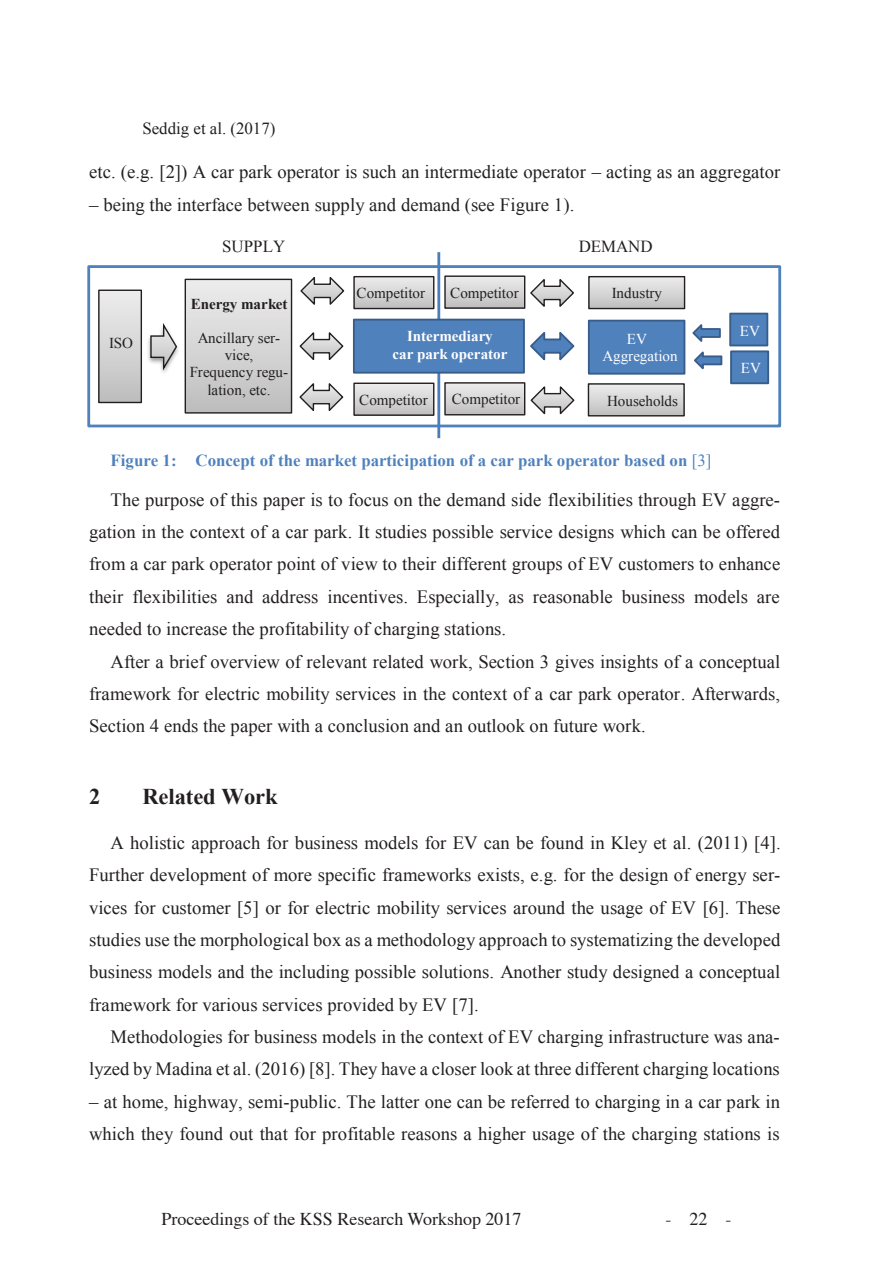
<style>
.page{position:relative;width:893px;height:1263px;background:#fff}
.page>*{position:absolute;margin:0;border:0;box-sizing:border-box;transform-origin:0 0}
.t1{font:700 22.5px "Times New Roman";color:#231f20}
.t2{font:18.6px/32.2px "Times New Roman";color:#231f20}
.t3{font:18px "Times";color:#231f20}
.t4{font:700 16.8px "Times New Roman";color:#4f81bd}
.t5{font:16.8px "Times New Roman";color:#231f20}
.t6{font:15.15px/17.2px "Times New Roman";color:#231f20;text-align:center}
.t7{font:700 15.15px/17.4px "Times New Roman";letter-spacing:.005em;color:#fff;text-align:center}
.t8{font:15.15px/17.2px "Times New Roman";color:#fff;text-align:center}
.t9{font:700 15.15px "Times New Roman";color:#231f20}
.s1{font-weight:400}
</style>
<div class="page">
<div style="left:87px;top:265px;width:694px;height:162px;border:3px solid #4f81bd"></div>
<hr style="left:437px;top:252px;width:3px;height:186px;background:#4a7ebb">
<div style="left:354px;top:320px;width:170px;height:53px;background:#4f81bd"></div>
<div style="left:353px;top:319px;width:172px;height:55px;border:2px solid #385d8a"></div>
<svg style="left:355px;top:278px;width:77px;height:29px;background:#d6d6d6"></svg>
<div style="left:353px;top:276px;width:81px;height:33px;border:1px solid #231f20"></div>
<div style="left:445px;top:276px;width:80px;height:32px;background:linear-gradient(to bottom,#eee,#c1c1c1)"></div>
<div style="left:444px;top:275px;width:81px;height:34px;border:1px solid #231f20"></div>
<div style="left:354px;top:383px;width:80px;height:32px;background:linear-gradient(to bottom,#eee,#c1c1c1)"></div>
<div style="left:353px;top:383px;width:81px;height:33px;border:1px solid #231f20"></div>
<svg style="left:446px;top:384px;width:77px;height:29px;background:#d6d6d6"></svg>
<div style="left:444px;top:382px;width:81px;height:33px;border:1px solid #231f20"></div>
<svg style="left:299px;top:332px;width:45px;height:28px"></svg>
<svg style="left:530px;top:332px;width:45px;height:29px"></svg>
<svg style="left:300px;top:277px;width:45px;height:28px"></svg>
<svg style="left:299px;top:383px;width:45px;height:28px"></svg>
<svg style="left:530px;top:386px;width:45px;height:29px"></svg>
<svg style="left:530px;top:279px;width:44px;height:28px"></svg>
<div style="left:589px;top:321px;width:95px;height:53px;background:#4f81bd"></div>
<div style="left:588px;top:320px;width:97px;height:55px;border:2px solid #385d8a"></div>
<svg style="left:590px;top:278px;width:93px;height:29px;background:#d6d6d6"></svg>
<div style="left:588px;top:276px;width:97px;height:33px;border:1px solid #231f20"></div>
<svg style="left:590px;top:385px;width:93px;height:29px;background:#d6d6d6"></svg>
<div style="left:588px;top:383px;width:97px;height:33px;border:1px solid #231f20"></div>
<svg style="left:692px;top:324px;width:31px;height:46px"></svg>
<div style="left:730px;top:314px;width:37px;height:31px;background:#4f81bd"></div>
<div style="left:729px;top:313px;width:39px;height:33px;border:2px solid #385d8a"></div>
<div style="left:731px;top:351px;width:37px;height:32px;background:#4f81bd"></div>
<div style="left:730px;top:350px;width:39px;height:34px;border:2px solid #385d8a"></div>
<div style="left:99px;top:290px;width:42px;height:112px;background:linear-gradient(to bottom,#eee,#bfbfbf)"></div>
<div style="left:98px;top:290px;width:44px;height:113px;border:1px solid #231f20"></div>
<img style="left:148px;top:338px;width:2px;height:24px">
<svg style="left:150px;top:323px;width:28px;height:50px"></svg>
<div style="left:185px;top:279px;width:107px;height:134px;background:linear-gradient(to bottom,#eee,#bebebe)"></div>
<div style="left:185px;top:279px;width:107px;height:135px;border:1px solid #231f20"></div>
<p class="t5" style="left:142px;top:117px;width:135px">Seddig et al. (2017)</p>
<p class="t2" style="left:89px;top:156px;width:693px">etc. (e.g. [2]) A car park operator is such an intermediate operator – acting as an aggregator</p>
<p class="t2" style="left:89px;top:188px;width:487px">– being the interface between supply and demand (see Figure 1).</p>
<p class="t5" style="left:222px;top:235px;width:64px">SUPPLY</p>
<p class="t5" style="left:579px;top:235px;width:75px">DEMAND</p>
<p class="t6" style="left:109px;top:334px;width:25px">ISO</p>
<p class="t9" style="left:191px;top:293px;width:98px">Energy market</p>
<p class="t6" style="left:190px;top:329px;width:100px">Ancillary ser&shy;vice,<br>Frequency regu&shy;lation, etc.</p>
<p class="t6" style="left:357px;top:284px;width:70px">Competitor</p>
<p class="t6" style="left:450px;top:284px;width:70px">Competitor</p>
<p class="t7" style="left:392px;top:327px;width:116px">Intermediary<br>car park operator</p>
<p class="t6" style="left:359px;top:391px;width:70px">Competitor</p>
<p class="t6" style="left:452px;top:391px;width:70px">Competitor</p>
<p class="t6" style="left:612px;top:284px;width:52px">Industry</p>
<p class="t8" style="left:603px;top:330px;width:76px">EV<br>Aggregation</p>
<p class="t6" style="left:607px;top:392px;width:72px">Households</p>
<p class="t8" style="left:740px;top:322px;width:22px">EV</p>
<p class="t8" style="left:741px;top:359px;width:22px">EV</p>
<p class="t4" style="left:111px;top:449px;width:602px">Figure 1: Concept of the market participation of a car park operator based on <span class="s1">[3]</span></p>
<p class="t2" style="left:111px;top:483px;width:671px">The purpose of this paper is to focus on the demand side flexibilities through EV aggre-</p>
<p class="t2" style="left:89px;top:515px;width:693px">gation in the context of a car park. It studies possible service designs which can be offered</p>
<p class="t2" style="left:89px;top:548px;width:693px">from a car park operator point of view to their different groups of EV customers to enhance</p>
<p class="t2" style="left:89px;top:580px;width:692px">their flexibilities and address incentives. Especially, as reasonable business models are</p>
<p class="t2" style="left:89px;top:612px;width:418px">needed to increase the profitability of charging stations.</p>
<p class="t2" style="left:111px;top:645px;width:671px">After a brief overview of relevant related work, Section 3 gives insights of a conceptual</p>
<p class="t2" style="left:89px;top:677px;width:692px">framework for electric mobility services in the context of a car park operator. Afterwards,</p>
<p class="t2" style="left:89px;top:709px;width:558px">Section 4 ends the paper with a conclusion and an outlook on future work.</p>
<p class="t1" style="left:89px;top:781px;width:13px">2</p>
<p class="t1" style="left:142px;top:781px;width:137px">Related Work</p>
<p class="t2" style="left:111px;top:826px;width:672px">A holistic approach for business models for EV can be found in Kley et al. (2011) [4].</p>
<p class="t2" style="left:89px;top:859px;width:693px">Further development of more specific frameworks exists, e.g. for the design of energy ser-</p>
<p class="t2" style="left:89px;top:891px;width:693px">vices for customer [5] or for electric mobility services around the usage of EV [6]. These</p>
<p class="t2" style="left:89px;top:923px;width:693px">studies use the morphological box as a methodology approach to systematizing the developed</p>
<p class="t2" style="left:89px;top:956px;width:692px">business models and the including possible solutions. Another study designed a conceptual</p>
<p class="t2" style="left:89px;top:988px;width:391px">framework for various services provided by EV [7].</p>
<p class="t2" style="left:111px;top:1020px;width:671px">Methodologies for business models in the context of EV charging infrastructure was ana-</p>
<p class="t2" style="left:89px;top:1053px;width:692px">lyzed by Madina et al. (2016) [8]. They have a closer look at three different charging locations</p>
<p class="t2" style="left:89px;top:1085px;width:692px">– at home, highway, semi-public. The latter one can be referred to charging in a car park in which they found out that for profitable reasons a higher usage of the charging stations is</p>
<p class="t3" style="left:161px;top:1202px;width:362px">Proceedings of the KSS Research Workshop 2017</p>
<p class="t3" style="left:666px;top:1202px;width:67px">- 22 -</p>
</div>
